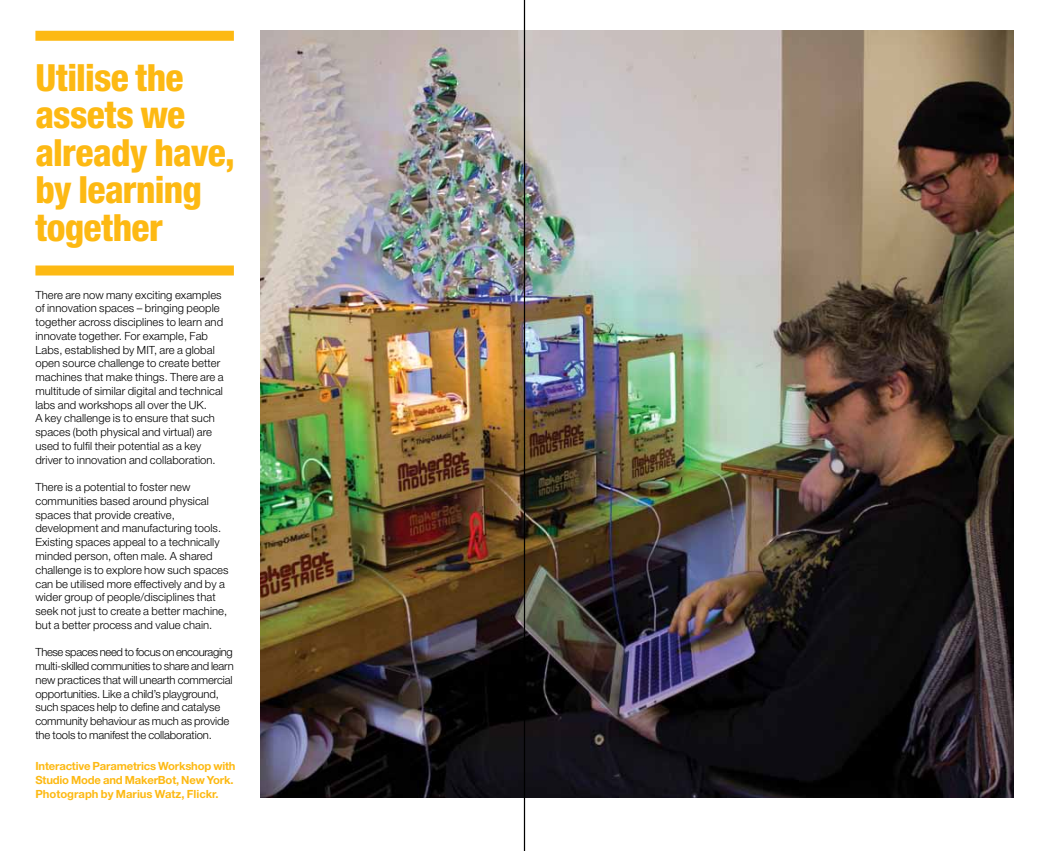
<style>
.page{position:relative;width:1049px;height:851px;background:#fff}
.page>*{position:absolute;margin:0;border:0;box-sizing:border-box;transform-origin:0 0}
.t1{font:800 condensed 37.5px/37.5px "Helvetica Neue LT";letter-spacing:-.02em;color:#fdb913}
.t2{font:300 11.25px/13.8px "Helvetica Neue LT";letter-spacing:.005em;color:#000}
.t3{font:700 11.25px/13.8px "Helvetica Neue LT";letter-spacing:-.015em;color:#fdb913}
</style>
<div class="page">
<div style="left:35px;top:31px;width:199px;height:10px;background:#fdb913"></div>
<div style="left:35px;top:265px;width:199px;height:10px;background:#fdb913"></div>
<img style="left:260px;top:31px;width:753px;height:766px">
<hr style="left:524px;top:0;width:1px;height:850px;background:#000">
<h1 class="t1" style="left:35px;top:58px;width:201px">Utilise the assets we already have, by learning together</h1>
<p class="t2" style="left:35px;top:287px;width:190px">There are now many exciting examples of innovation spaces – bringing people together across disciplines to learn and innovate together. For example, Fab Labs, established by MIT, are a global open source challenge to create better machines that make things. There are a multitude of similar digital and technical labs and workshops all over the UK.<br>A key challenge is to ensure that such spaces (both physical and virtual) are used to fulfil their potential as a key driver to innovation and collaboration.</p>
<p class="t2" style="left:35px;top:480px;width:195px">There is a potential to foster new communities based around physical spaces that provide creative, development and manufacturing tools.<br>Existing spaces appeal to a technically minded person, often male. A shared challenge is to explore how such spaces can be utilised more effectively and by a wider group of people/disciplines that seek not just to create a better machine, but a better process and value chain.</p>
<p class="t2" style="left:35px;top:645px;width:200px">These spaces need to focus on encouraging multi-skilled communities to share and learn new practices that will unearth commercial opportunities. Like a child’s playground, such spaces help to define and catalyse community behaviour as much as provide the tools to manifest the collaboration.</p>
<p class="t3" style="left:35px;top:759px;width:202px">Interactive Parametrics Workshop with<br>Studio Mode and MakerBot, New York.<br>Photograph by Marius Watz, Flickr.</p>
</div>
